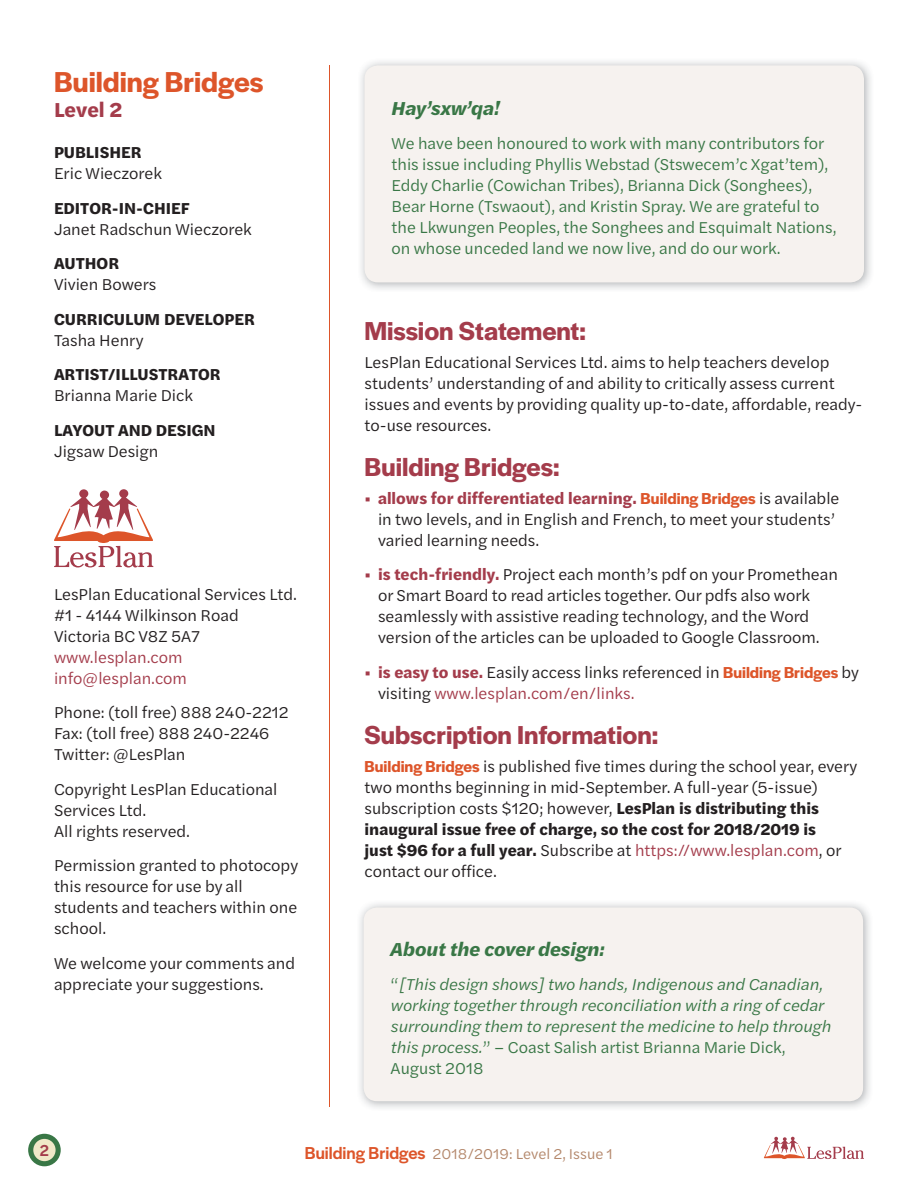
<style>
.page{position:relative;width:918px;height:1188px;background:#fff}
.page>*{position:absolute;margin:0;border:0;box-sizing:border-box;transform-origin:0 0}
.t1{font:600 30px "Halyard Display";color:#dd552a}
.t2{font:600 27px "Halyard Display";color:#a43c4b}
.t3{font:700 21px "Halyard Text";color:#a43c4b}
.t4{font:italic 700 19.5px "Halyard Text";color:#397746}
.t5{font:16.5px/21px "Halyard Text";color:#231f20}
.t6{font:16.5px/21px "Halyard Text";color:#397746}
.t7{font:italic 16.5px/21px "Halyard Text";color:#397746}
.t8{font:700 16.5px "Halyard Text";color:#231f20}
.t9{font:16.5px/21px "Halyard Text";color:#a43c4b}
.t10{font:500 16.5px "Halyard Display";color:#a43c4b}
.t11{font:15px "Halyard Text";color:#b4886c}
.s1{font-weight:700;color:#a43c4b}
.s2{font-family:"Halyard Display";font-weight:600;color:#dd552a}
.s3{color:#a43c4b}
.s4{font-weight:700}
.s5{font-style:normal}
.s6{font-family:"Halyard Display";font-weight:500;font-size:18px;color:#dd552a}
</style>
<div class="page">
<svg style="left:54px;top:489px;width:99px;height:78px"></svg>
<hr style="left:329px;top:65px;width:1px;height:1042px;background:#dd552a">
<div style="left:365px;top:65px;width:499px;height:217px;background:#f6f2ef;border-radius:14px"></div>
<div style="left:364px;top:907px;width:499px;height:194px;background:#f6f2ef;border-radius:14px"></div>
<svg style="left:28px;top:1134px;width:33px;height:32px"></svg>
<svg style="left:764px;top:1137px;width:100px;height:22px"></svg>
<h1 class="t1" style="left:54px;top:70px;width:211px">Building Bridges</h1>
<p class="t3" style="left:54px;top:102px;width:70px">Level 2</p>
<p class="t8" style="left:54px;top:146px;width:89px">PUBLISHER</p>
<p class="t5" style="left:54px;top:165px;width:109px">Eric Wieczorek</p>
<p class="t8" style="left:54px;top:202px;width:137px">EDITOR-IN-CHIEF</p>
<p class="t5" style="left:54px;top:220px;width:199px">Janet Radschun Wieczorek</p>
<p class="t8" style="left:54px;top:257px;width:67px">AUTHOR</p>
<p class="t5" style="left:54px;top:276px;width:104px">Vivien Bowers</p>
<p class="t8" style="left:54px;top:313px;width:203px">CURRICULUM DEVELOPER</p>
<p class="t5" style="left:54px;top:331px;width:91px">Tasha Henry</p>
<p class="t8" style="left:54px;top:368px;width:168px">ARTIST/ILLUSTRATOR</p>
<p class="t5" style="left:54px;top:387px;width:141px">Brianna Marie Dick</p>
<p class="t8" style="left:54px;top:424px;width:163px">LAYOUT AND DESIGN</p>
<p class="t5" style="left:54px;top:442px;width:106px">Jigsaw Design</p>
<p class="t5" style="left:54px;top:585px;width:245px">LesPlan Educational Services Ltd. #1 - 4144 Wilkinson Road<br>Victoria BC V8Z 5A7</p>
<p class="t9" style="left:54px;top:648px;width:135px">www.lesplan.com info@lesplan.com</p>
<p class="t5" style="left:54px;top:704px;width:236px">Phone: (toll free) 888 240-2212<br>Fax: (toll free) 888 240-2246<br>Twitter: @LesPlan</p>
<p class="t5" style="left:54px;top:780px;width:225px">Copyright LesPlan Educational<br>Services Ltd.<br>All rights reserved.</p>
<p class="t5" style="left:54px;top:857px;width:246px">Permission granted to photocopy this resource for use by all students and teachers within one school.</p>
<p class="t5" style="left:54px;top:954px;width:243px">We welcome your comments and appreciate your suggestions.</p>
<p class="t4" style="left:392px;top:101px;width:110px">Hay’sxw’qa!</p>
<p class="t6" style="left:392px;top:135px;width:447px">We have been honoured to work with many contributors for this issue including Phyllis Webstad (Stswecem’c Xgat’tem), Eddy Charlie (Cowichan Tribes), Brianna Dick (Songhees), Bear Horne (Tswaout), and Kristin Spray. We are grateful to the Lkwungen Peoples, the Songhees and Esquimalt Nations, on whose unceded land we now live, and do our work.</p>
<h2 class="t2" style="left:365px;top:321px;width:223px">Mission Statement:</h2>
<p class="t5" style="left:365px;top:354px;width:499px">LesPlan Educational Services Ltd. aims to help teachers develop students’ understanding of and ability to critically assess current issues and events by providing quality up-to-date, affordable, ready&shy;to-use resources.</p>
<h2 class="t2" style="left:365px;top:457px;width:197px">Building Bridges:</h2>
<p class="t5" style="left:378px;top:489px;width:463px;text-indent:-14px"><span class="s1">• allows for differentiated learning.</span> <span class="s2">Building Bridges</span> is available in two levels, and in English and French, to meet your students’ varied learning needs.</p>
<p class="t5" style="left:378px;top:566px;width:462px;text-indent:-14px"><span class="s1">• is tech-friendly.</span> Project each month’s pdf on your Promethean or Smart Board to read articles together. Our pdfs also work seamlessly with assistive reading technology, and the Word version of the articles can be uploaded to Google Classroom.</p>
<p class="t5" style="left:378px;top:663px;width:482px;text-indent:-13px"><span class="s1">• is easy to use.</span> Easily access links referenced in <span class="s2">Building Bridges</span> by visiting <span class="s3">www.lesplan.com/en/links.</span></p>
<h2 class="t2" style="left:365px;top:725px;width:295px">Subscription Information:</h2>
<p class="t5" style="left:365px;top:757px;width:494px"><span class="s2">Building Bridges</span> is published five times during the school year, every two months beginning in mid-September. A full-year (5-issue) subscription costs $120; however, <span class="s4">LesPlan is distributing this inaugural issue free of charge, so the cost for 2018/2019 is<br>just $96 for a full year.</span> Subscribe at <span class="s3">https://www.lesplan.com</span>, or contact our office.</p>
<p class="t4" style="left:391px;top:942px;width:216px">About the cover design:</p>
<p class="t7" style="left:391px;top:976px;width:442px"><span class="s5">“</span>[This design shows] two hands, Indigenous and Canadian, working together through reconciliation with a ring of cedar surrounding them to represent the medicine to help through this process.<span class="s5">” – Coast Salish artist Brianna Marie Dick, August 2018</span></p>
<p class="t10" style="left:40px;top:1144px;width:10px">2</p>
<p class="t11" style="left:305px;top:1148px;width:310px"><span class="s6">Building Bridges</span> 2018/2019: Level 2, Issue 1</p>
</div>
